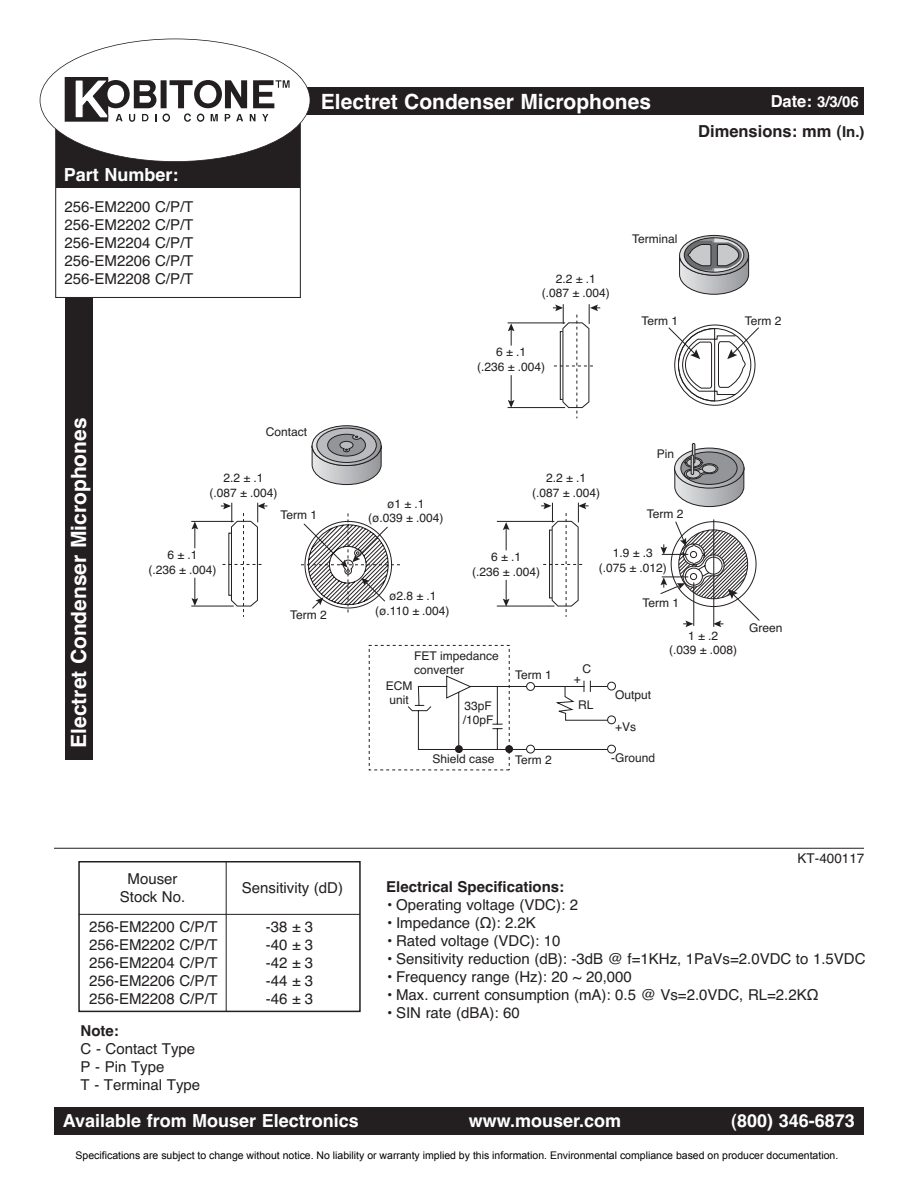
<style>
.page{position:relative;width:918px;height:1188px;background:#fff}
.page>*{position:absolute;margin:0;border:0;box-sizing:border-box;transform-origin:0 0}
.t1{font:700 21px "Helvetica";color:#fff}
.t2{font:700 18px "Helvetica";color:#fff}
.t3{font:700 16.5px "Helvetica";color:#231f20}
.t4{font:15px/18px "Helvetica";color:#231f20;text-align:justify}
.t5{font:700 15px "Helvetica";color:#231f20}
.t6{font:700 15px "Helvetica";color:#fff}
.t7{font:13.5px "Helvetica";color:#231f20}
.t8{font:12px/14.4px "Helvetica";color:#231f20;text-align:center}
.t9{font:10.5px "Arial";color:#000}
.s1{font-size:16.5px}
.s2{font-size:15px}
</style>
<div class="page">
<div style="left:65px;top:186px;width:28px;height:574px;background:#231f20"></div>
<div style="left:56px;top:77px;width:244px;height:220px;background:#fff"></div>
<div style="left:56px;top:123px;width:244px;height:65px;background:#231f20"></div>
<div style="left:55px;top:88px;width:809px;height:27px;background:#231f20"></div>
<div style="left:54px;top:1107px;width:810px;height:27px;background:#231f20"></div>
<div style="left:40px;top:39px;width:270px;height:123px;background:#fff;border-radius:50%"></div>
<div style="left:161px;top:80px;width:6px;height:28px;background:#231f20"></div>
<svg style="left:225px;top:80px;width:22px;height:28px"></svg>
<svg style="left:253px;top:80px;width:37px;height:28px"></svg>
<div style="left:65px;top:78px;width:43px;height:43px;background:#231f20"></div>
<div style="left:65px;top:77px;width:43px;height:45px;border:1px solid #231f20"></div>
<svg style="left:74px;top:78px;width:35px;height:42px"></svg>
<div style="left:102px;top:80px;width:28px;height:28px;background:#231f20;border-radius:50%"></div>
<div style="left:107px;top:85px;width:17px;height:18px;background:#fff;border-radius:50%"></div>
<svg style="left:194px;top:80px;width:28px;height:28px"></svg>
<div style="left:200px;top:85px;width:16px;height:18px;background:#fff;border-radius:50%"></div>
<svg style="left:134px;top:80px;width:22px;height:28px"></svg>
<svg style="left:116px;top:114px;width:7px;height:7px"></svg>
<svg style="left:236px;top:114px;width:7px;height:7px"></svg>
<svg style="left:129px;top:114px;width:6px;height:8px"></svg>
<svg style="left:211px;top:114px;width:7px;height:7px"></svg>
<svg style="left:250px;top:114px;width:6px;height:7px"></svg>
<svg style="left:262px;top:114px;width:6px;height:7px"></svg>
<svg style="left:142px;top:114px;width:6px;height:7px"></svg>
<svg style="left:225px;top:114px;width:5px;height:7px"></svg>
<svg style="left:164px;top:80px;width:39px;height:42px"></svg>
<hr style="left:54px;top:848px;width:810px;height:1px;background:#231f20">
<svg style="left:192px;top:578px;width:6px;height:28px"></svg>
<svg style="left:192px;top:522px;width:6px;height:26px"></svg>
<svg style="left:407px;top:675px;width:209px;height:79px"></svg>
<svg style="left:679px;top:235px;width:70px;height:60px;background:#a9aaac"></svg>
<svg style="left:221px;top:503px;width:46px;height:114px"></svg>
<hr style="left:191px;top:521px;width:43px;height:1px;background:#231f20">
<hr style="left:191px;top:606px;width:43px;height:1px;background:#231f20">
<svg style="left:301px;top:304px;width:459px;height:323px"></svg>
<hr style="left:693px;top:582px;width:1px;height:44px;background:#231f20">
<hr style="left:713px;top:519px;width:1px;height:108px;background:#231f20">
<div style="left:78px;top:861px;width:283px;height:151px;border:2px solid #231f20"></div>
<hr style="left:79px;top:914px;width:281px;height:1px;background:#231f20">
<hr style="left:226px;top:861px;width:1px;height:150px;background:#231f20">
<p class="t2" style="left:64px;top:168px;width:116px">Part Number:</p>
<p class="t4" style="left:65px;top:199px;width:130px">256-EM2200 C/P/T 256-EM2202 C/P/T 256-EM2204 C/P/T 256-EM2206 C/P/T 256-EM2208 C/P/T</p>
<h1 class="t1" style="left:321px;top:94px;width:332px">Electret Condenser Microphones</h1>
<p class="t6" style="left:771px;top:97px;width:89px"><span class="s1">Date:</span> 3/3/06</p>
<p class="t3" style="left:698px;top:126px;width:168px">Dimensions: mm (<span class="s2">In.)</span></p>
<p class="t8" style="left:542px;top:273px;width:69px">2.2 ± .1 (.087 ± .004)</p>
<p class="t8" style="left:477px;top:346px;width:69px">6 ± .1<br>(.236 ± .004)</p>
<p class="t8" style="left:632px;top:233px;width:47px">Terminal</p>
<p class="t8" style="left:641px;top:315px;width:38px">Term 1</p>
<p class="t8" style="left:745px;top:315px;width:38px">Term 2</p>
<h1 class="t1" style="left:71px;top:748px;width:332px;rotate:-90deg">Electret Condenser Microphones</h1>
<p class="t8" style="left:266px;top:426px;width:43px">Contact</p>
<p class="t8" style="left:210px;top:472px;width:69px">2.2 ± .1 (.087 ± .004)</p>
<p class="t8" style="left:149px;top:549px;width:69px">6 ± .1<br>(.236 ± .004)</p>
<p class="t8" style="left:280px;top:509px;width:38px">Term 1</p>
<p class="t8" style="left:290px;top:608px;width:38px">Term 2</p>
<p class="t8" style="left:368px;top:497px;width:77px">ø1 ± .1<br>(ø.039 ± .004)</p>
<p class="t8" style="left:375px;top:590px;width:76px">ø2.8 ± .1 (ø.110 ± .004)</p>
<p class="t8" style="left:532px;top:472px;width:69px">2.2 ± .1 (.087 ± .004)</p>
<p class="t8" style="left:657px;top:448px;width:19px">Pin</p>
<p class="t8" style="left:647px;top:508px;width:38px">Term 2</p>
<p class="t8" style="left:472px;top:551px;width:69px">6 ± .1<br>(.236 ± .004)</p>
<p class="t8" style="left:599px;top:547px;width:69px">1.9 ± .3 (.075 ± .012)</p>
<p class="t8" style="left:642px;top:597px;width:38px">Term 1</p>
<p class="t8" style="left:414px;top:649px;width:86px;text-align:left">FET impedance converter</p>
<p class="t8" style="left:386px;top:679px;width:28px">ECM unit</p>
<p class="t8" style="left:463px;top:700px;width:32px;text-align:left">33pF /10pF</p>
<p class="t8" style="left:515px;top:669px;width:38px">Term 1</p>
<p class="t8" style="left:583px;top:663px;width:10px">C</p>
<p class="t8" style="left:574px;top:672px;width:9px">+</p>
<p class="t8" style="left:578px;top:698px;width:17px">RL</p>
<p class="t8" style="left:615px;top:689px;width:38px">Output</p>
<p class="t8" style="left:615px;top:720px;width:23px">+Vs</p>
<p class="t8" style="left:669px;top:630px;width:69px">1 ± .2<br>(.039 ± .008)</p>
<p class="t8" style="left:432px;top:753px;width:64px">Shield case</p>
<p class="t8" style="left:515px;top:753px;width:38px">Term 2</p>
<p class="t8" style="left:611px;top:751px;width:46px">-Ground</p>
<p class="t8" style="left:749px;top:622px;width:35px">Green</p>
<p class="t4" style="left:120px;top:872px;width:67px;text-align:center">Mouser<br>Stock No.</p>
<p class="t4" style="left:242px;top:880px;width:103px">Sensitivity (dD)</p>
<p class="t4" style="left:89px;top:920px;width:130px">256-EM2200 C/P/T</p>
<p class="t4" style="left:266px;top:920px;width:49px">-38 ± 3</p>
<p class="t4" style="left:89px;top:938px;width:130px">256-EM2202 C/P/T</p>
<p class="t4" style="left:266px;top:938px;width:49px">-40 ± 3</p>
<p class="t4" style="left:89px;top:956px;width:130px">256-EM2204 C/P/T</p>
<p class="t4" style="left:266px;top:956px;width:49px">-42 ± 3</p>
<p class="t4" style="left:89px;top:974px;width:130px">256-EM2206 C/P/T</p>
<p class="t4" style="left:266px;top:974px;width:49px">-44 ± 3</p>
<p class="t4" style="left:89px;top:992px;width:130px">256-EM2208 C/P/T</p>
<p class="t4" style="left:266px;top:992px;width:49px">-46 ± 3</p>
<p class="t5" style="left:81px;top:1025px;width:40px">Note:</p>
<p class="t4" style="left:81px;top:1041px;width:121px;text-align:left">C - Contact Type<br>P - Pin Type<br>T - Terminal Type</p>
<p class="t7" style="left:798px;top:853px;width:68px">KT-400117</p>
<p class="t5" style="left:386px;top:881px;width:179px">Electrical Specifications:</p>
<p class="t4" style="left:386px;top:897px;width:193px">• Operating voltage (VDC): 2</p>
<p class="t4" style="left:386px;top:915px;width:151px">• Impedance (Ω): 2.2K</p>
<p class="t4" style="left:386px;top:933px;width:176px">• Rated voltage (VDC): 10</p>
<p class="t4" style="left:386px;top:951px;width:481px">• Sensitivity reduction (dB): -3dB @ f=1KHz, 1PaVs=2.0VDC to 1.5VDC</p>
<p class="t4" style="left:386px;top:969px;width:247px">• Frequency range (Hz): 20 ~ 20,000</p>
<p class="t4" style="left:386px;top:987px;width:434px">• Max. current consumption (mA): 0.5 @ Vs=2.0VDC, RL=2.2KΩ</p>
<p class="t4" style="left:386px;top:1005px;width:135px">• SIN rate (dBA): 60</p>
<p class="t2" style="left:63px;top:1114px;width:297px">Available from Mouser Electronics</p>
<p class="t2" style="left:469px;top:1114px;width:154px">www.mouser.com</p>
<p class="t2" style="left:731px;top:1114px;width:125px">(800) 346-6873</p>
<p class="t9" style="left:76px;top:1149px;width:764px">Specifications are subject to change without notice. No liability or warranty implied by this information. Environmental compliance based on producer documentation.</p>
</div>
